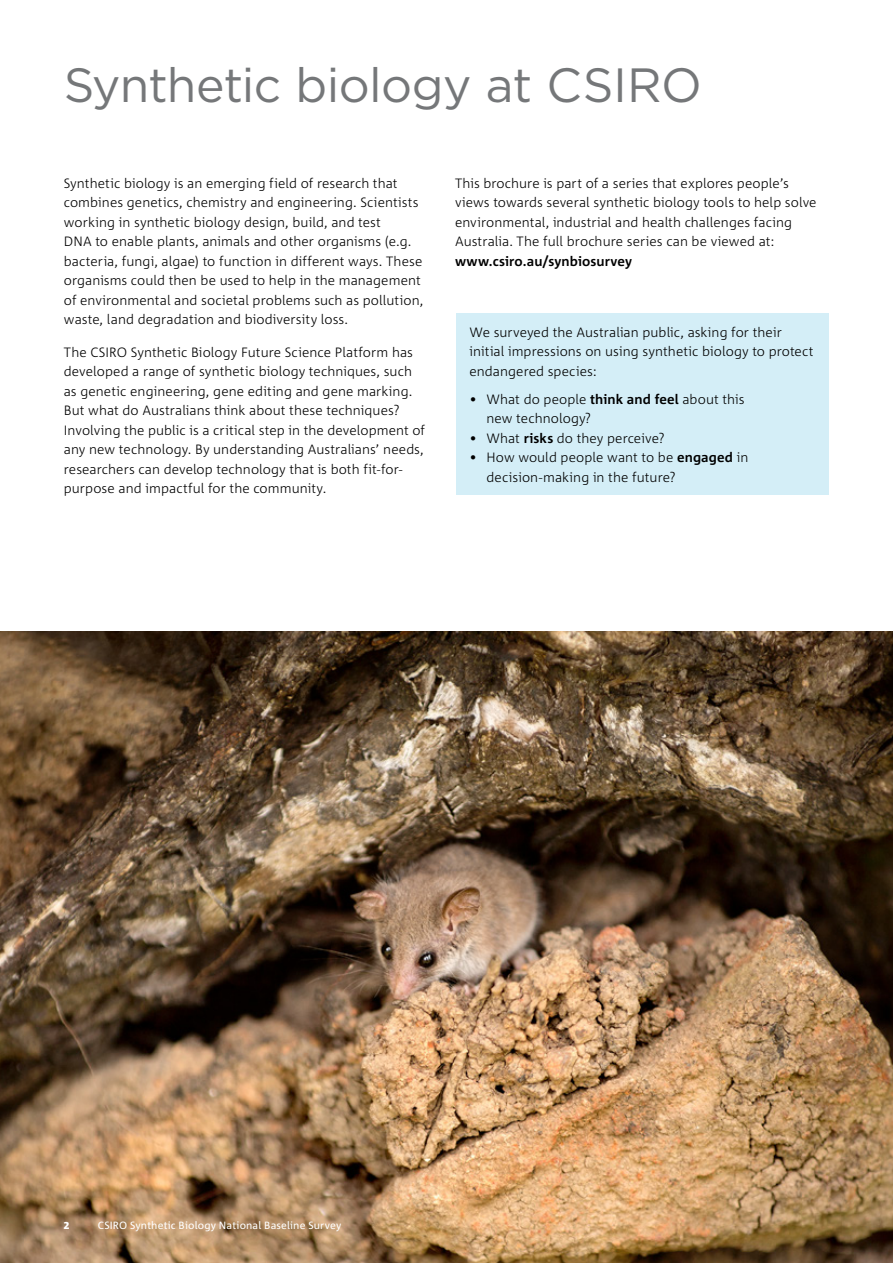
<style>
.page{position:relative;width:893px;height:1263px;background:#fff}
.page>*{position:absolute;margin:0;border:0;box-sizing:border-box;transform-origin:0 0}
.H1_Page_Title_A4{font:48px "Gotham";letter-spacing:-.015em;color:#757779}
.Body_Copy{font:300 13.5px/19.5px "Corpid C1";letter-spacing:.005em;color:#000}
.Folio_Left{font:10.5px "Corpid C1";letter-spacing:.015em;color:#fff}
.Folio_Left-2{font:800 10.5px "Corpid C1";color:#fff}
.s1{font-weight:700}
</style>
<div class="page">
<img style="left:0;top:631px;width:893px;height:632px">
<div style="left:457px;top:314px;width:372px;height:181px;background:#d4eef7"></div>
<h1 class="H1_Page_Title_A4" style="left:64px;top:54px;width:639px">Synthetic biology at CSIRO</h1>
<p class="Body_Copy" style="left:64px;top:173px;width:361px">Synthetic biology is an emerging field of research that combines genetics, chemistry and engineering. Scientists working in synthetic biology design, build, and test<br>DNA to enable plants, animals and other organisms (e.g. bacteria, fungi, algae) to function in different ways. These organisms could then be used to help in the management of environmental and societal problems such as pollution, waste, land degradation and biodiversity loss.</p>
<p class="Body_Copy" style="left:64px;top:342px;width:363px">The CSIRO Synthetic Biology Future Science Platform has developed a range of synthetic biology techniques, such as genetic engineering, gene editing and gene marking.<br>But what do Australians think about these techniques?<br>Involving the public is a critical step in the development of any new technology. By understanding Australians’ needs, researchers can develop technology that is both fit-for&shy;purpose and impactful for the community.</p>
<p class="Body_Copy" style="left:455px;top:173px;width:363px">This brochure is part of a series that explores people’s views towards several synthetic biology tools to help solve environmental, industrial and health challenges facing Australia. The full brochure series can be viewed at: <span class="s1">www.csiro.au/synbiosurvey</span></p>
<p class="Body_Copy" style="left:469px;top:322px;width:346px">We surveyed the Australian public, asking for their initial impressions on using synthetic biology to protect endangered species:</p>
<p class="Body_Copy" style="left:486px;top:389px;width:260px;text-indent:-17px">• What do people <span class="s1">think and feel</span> about this new technology?</p>
<p class="Body_Copy" style="left:469px;top:428px;width:197px">• What <span class="s1">risks</span> do they perceive?</p>
<p class="Body_Copy" style="left:486px;top:448px;width:263px;text-indent:-17px">• How would people want to be <span class="s1">engaged</span> in decision‑making in the future?</p>
<p class="Folio_Left-2" style="left:64px;top:1218px;width:7px">2</p>
<p class="Folio_Left" style="left:98px;top:1218px;width:245px">CSIRO Synthetic Biology National Baseline Survey</p>
</div>
